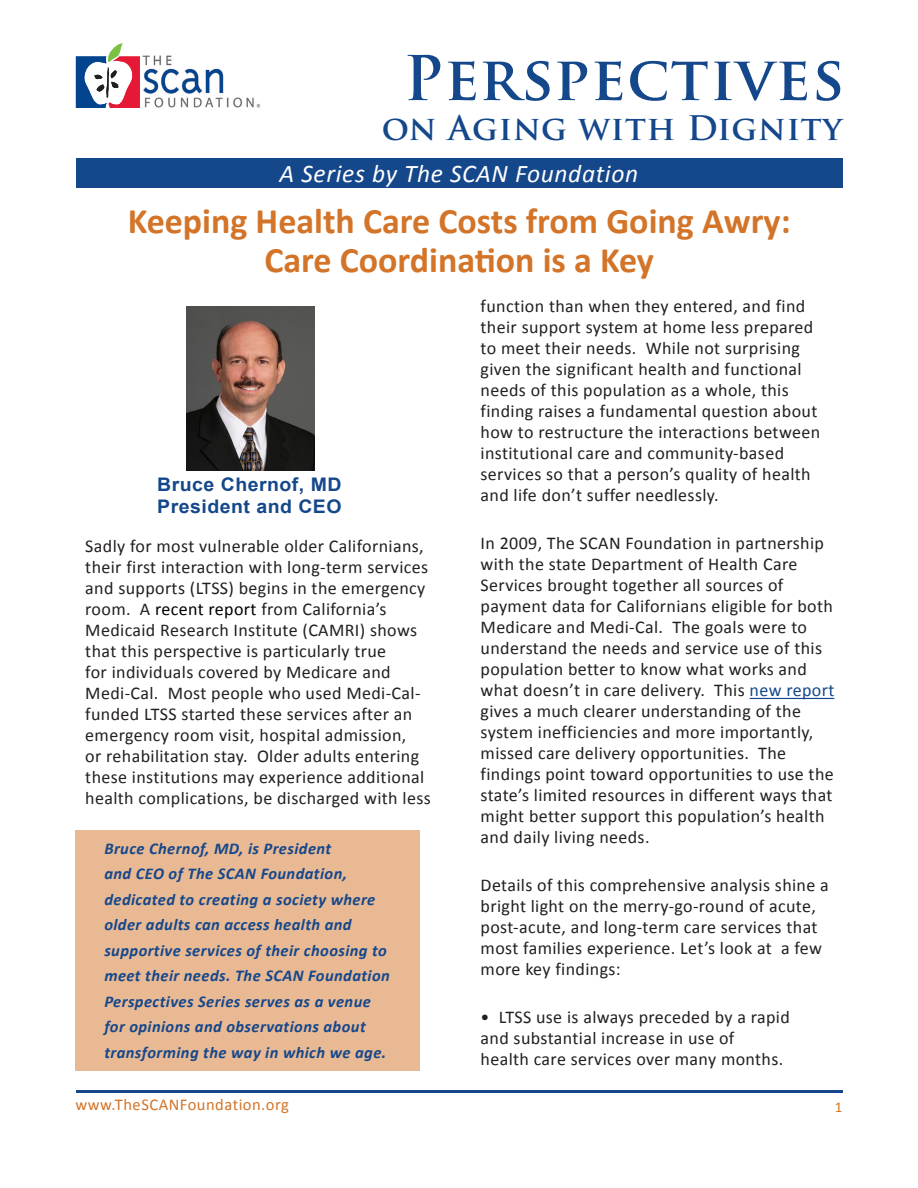
<style>
.page{position:relative;width:918px;height:1188px;background:#fff}
.page>*{position:absolute;margin:0;border:0;box-sizing:border-box;transform-origin:0 0}
.Paragraph_Style_9{font:700 60px "Trajan Pro";letter-spacing:.025em;color:#15478b}
.t1{font:700 36px "Calibri";color:#d37428}
.Paragraph_Style_9-2{font:700 33px "Trajan Pro";letter-spacing:.025em;color:#15478b}
.Paragraph_Style_9-3{font:italic 25.5px "Calibri";letter-spacing:.025em;color:#fff}
.Paragraph_Style_9-4{font:700 18.75px "Arial";letter-spacing:.025em;color:#15478b;scale:1.04 1}
.body{font:18px/21px "Calibri";letter-spacing:.02em;color:#231f20}
.Paragraph_Style_9-5{font:italic 700 16.5px/25.5px "Calibri";letter-spacing:.025em;color:#15478b}
.t2{font:16.5px "Calibri";letter-spacing:.03em;color:#d37428}
.t3{font:15px "Calibri";color:#d37428}
.s1{color:#000}
.s2{color:#15478b}
</style>
<div class="page">
<hr style="left:76px;top:1090px;width:766px;height:3px;background:#15478b">
<hr style="left:750px;top:698px;width:84px;height:1px;background:#15478b">
<img style="left:186px;top:307px;width:128px;height:164px">
<svg style="left:76px;top:43px;width:64px;height:65px"></svg>
<img style="left:142px;top:55px;width:119px;height:53px">
<div style="left:76px;top:159px;width:766px;height:29px;background:#15478b"></div>
<div style="left:76px;top:830px;width:344px;height:241px;background:#e9b993"></div>
<p class="Paragraph_Style_9" style="left:404px;top:41px;width:442px">Perspectives</p>
<p class="Paragraph_Style_9-2" style="left:382px;top:108px;width:462px">on Aging with Dignity</p>
<p class="Paragraph_Style_9-3" style="left:280px;top:157px;width:360px">A Series by The SCAN Foundation</p>
<p class="t1" style="left:128px;top:199px;width:664px">Keeping Health Care Costs from Going Awry:</p>
<p class="t1" style="left:264px;top:238px;width:391px">Care Coordination is a Key</p>
<p class="Paragraph_Style_9-4" style="left:157px;top:472px;width:179px">Bruce Chernof, MD</p>
<p class="Paragraph_Style_9-4" style="left:157px;top:494px;width:179px">President and CEO</p>
<p class="body" style="left:85px;top:534px;width:347px">Sadly for most vulnerable older Californians, their first interaction with long-term services and supports (LTSS) begins in the emergency room. A <span class="s1">recent report</span> from California’s Medicaid Research Institute (CAMRI) shows that this perspective is particularly true<br>for individuals covered by Medicare and Medi-Cal. Most people who used Medi-Cal&shy;funded LTSS started these services after an emergency room visit, hospital admission,<br>or rehabilitation stay. Older adults entering these institutions may experience additional health complications, be discharged with less</p>
<p class="Paragraph_Style_9-5" style="left:104px;top:835px;width:228px">Bruce Chernof, MD, is President</p>
<p class="Paragraph_Style_9-5" style="left:104px;top:860px;width:287px">and CEO of The SCAN Foundation, dedicated to creating a society where older adults can access health and supportive services of their choosing to meet their needs. The SCAN Foundation Perspectives Series serves as a venue for opinions and observations about transforming the way in which we age.</p>
<p class="body" style="left:481px;top:295px;width:341px">function than when they entered, and find their support system at home less prepared to meet their needs. While not surprising given the significant health and functional needs of this population as a whole, this finding raises a fundamental question about how to restructure the interactions between institutional care and community-based services so that a person’s quality of health and life don’t suffer needlessly.</p>
<p class="body" style="left:481px;top:532px;width:355px">In 2009, The SCAN Foundation in partnership with the state Department of Health Care Services brought together all sources of payment data for Californians eligible for both Medicare and Medi-Cal. The goals were to understand the needs and service use of this population better to know what works and what doesn’t in care delivery. This <span class="s2">new report </span>gives a much clearer understanding of the system inefficiencies and more importantly, missed care delivery opportunities. The findings point toward opportunities to use the state’s limited resources in different ways that might better support this population’s health and daily living needs.</p>
<p class="body" style="left:481px;top:874px;width:350px">Details of this comprehensive analysis shine a bright light on the merry-go-round of acute, post-acute, and long-term care services that most families experience. Let’s look at a few more key findings:</p>
<p class="body" style="left:481px;top:1006px;width:311px">• LTSS use is always preceded by a rapid and substantial increase in use of<br>health care services over many months.</p>
<p class="t2" style="left:76px;top:1094px;width:215px">www.TheSCANFoundation.org</p>
<p class="t3" style="left:835px;top:1097px;width:9px">1</p>
</div>
